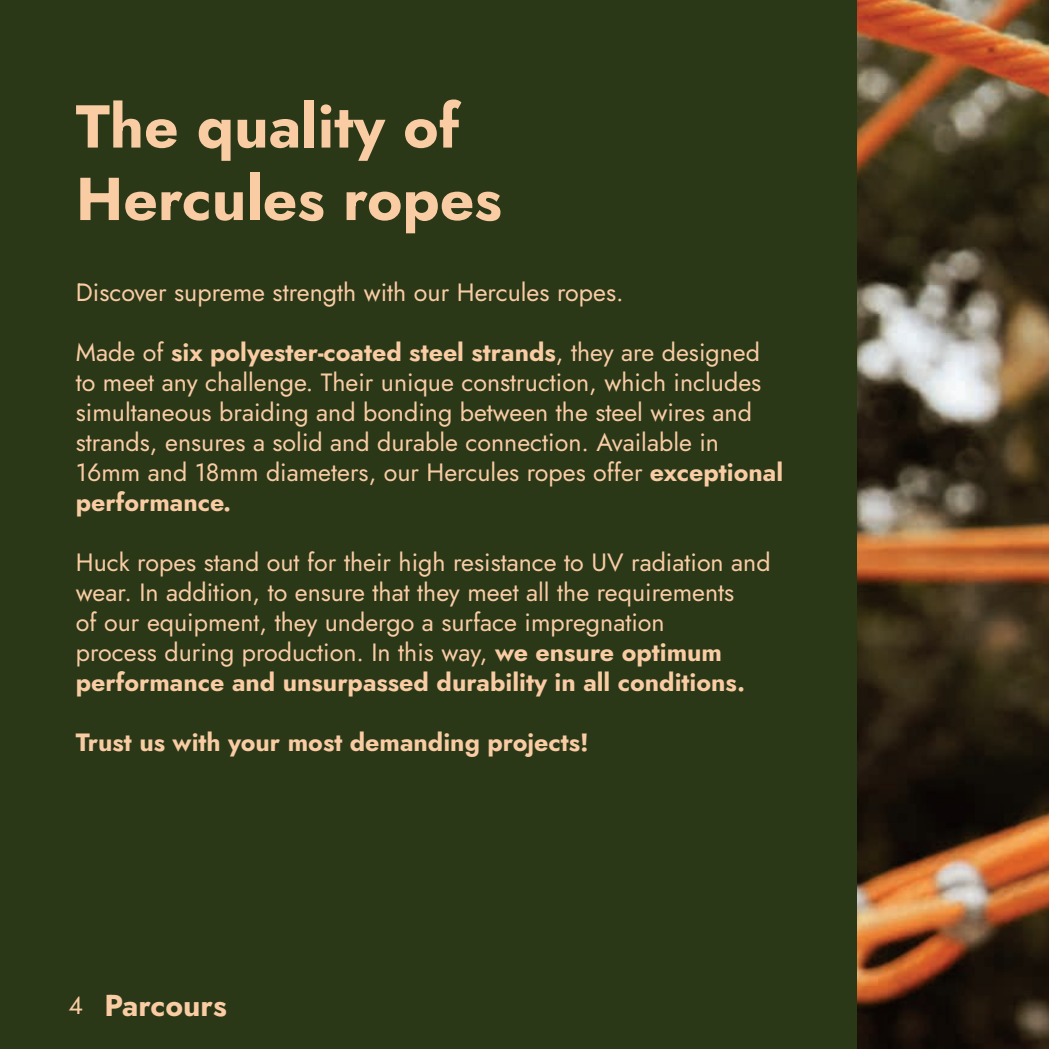
<style>
.page{position:relative;width:1049px;height:1049px;background:#2a3818}
.page>*{position:absolute;margin:0;border:0;box-sizing:border-box;transform-origin:0 0}
.t1{font:700 60.5px/72.5px "Jost";color:#f9cca4}
.t2{font:700 30.25px "Jost";color:#f9cca4}
.t3{font:25px/30px "Jost";color:#f9cca4}
.t4{font:700 25px "Jost";color:#f9cca4}
.s1{font-weight:700}
.s2{font-weight:400;font-size:25px}
</style>
<div class="page">
<img style="left:857px;top:0;width:192px;height:1049px">
<h1 class="t1" style="left:76px;top:91px;width:428px">The quality of<br>Hercules ropes</h1>
<p class="t3" style="left:76px;top:277px;width:549px">Discover supreme strength with our Hercules ropes.</p>
<p class="t3" style="left:76px;top:337px;width:709px">Made of <span class="s1">six polyester-coated steel strands</span>, they are designed to meet any challenge. Their unique construction, which includes simultaneous braiding and bonding between the steel wires and strands, ensures a solid and durable connection. Available in 16mm and 18mm diameters, our Hercules ropes offer <span class="s1">exceptional performance.</span></p>
<p class="t3" style="left:76px;top:547px;width:696px">Huck ropes stand out for their high resistance to UV radiation and wear. In addition, to ensure that they meet all the requirements<br>of our equipment, they undergo a surface impregnation<br>process during production. In this way, <span class="s1">we ensure optimum performance and unsurpassed durability in all conditions.</span></p>
<p class="t4" style="left:76px;top:724px;width:514px">Trust us with your most demanding projects!</p>
<p class="t2" style="left:69px;top:984px;width:160px"><span class="s2">4</span> Parcours</p>
</div>
